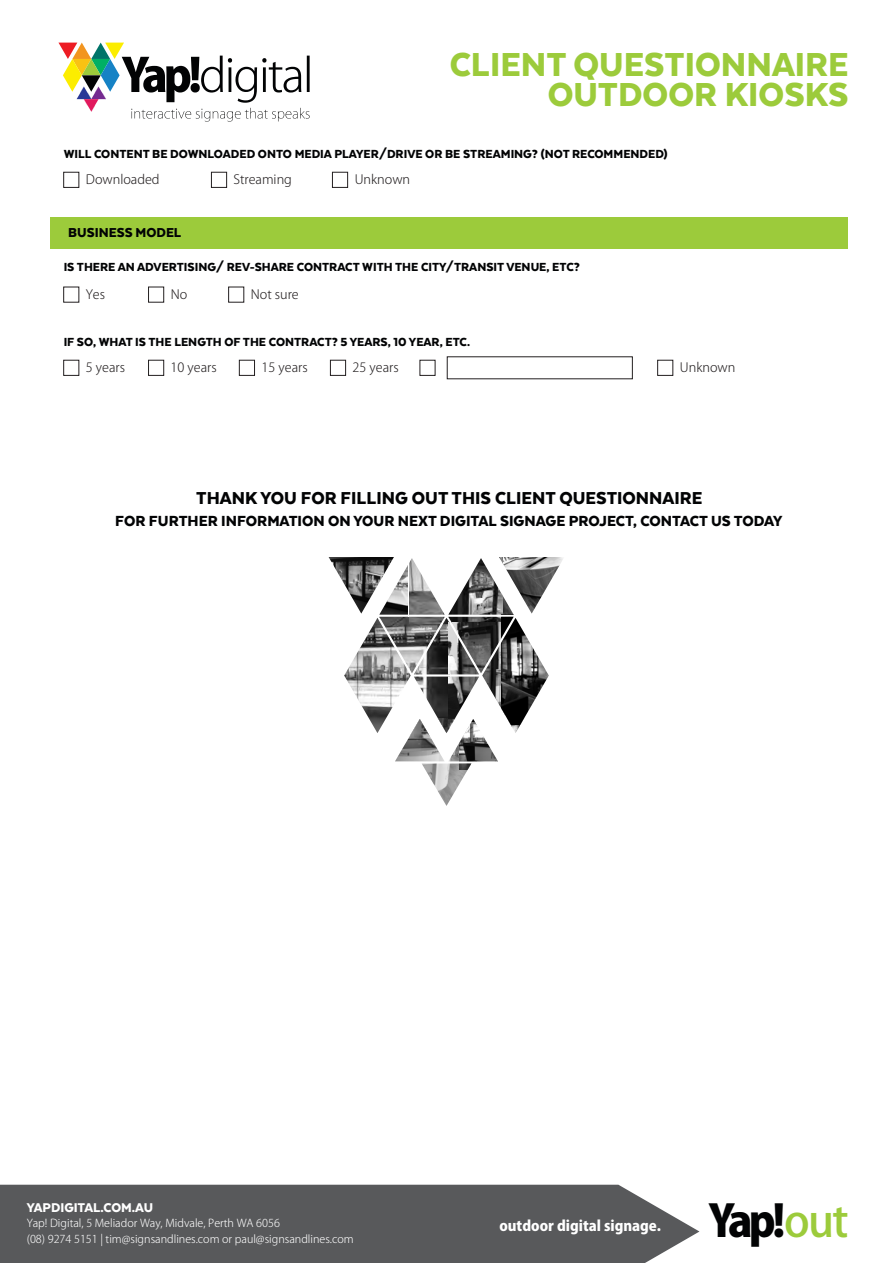
<style>
.page{position:relative;width:893px;height:1263px;background:#fff}
.page>*{position:absolute;margin:0;border:0;box-sizing:border-box;transform-origin:0 0}
.t1{font:800 43.65px "Koz Go Pro";color:#020304}
.t2{font:900 38.25px/30.6px "Texta W00";color:#9ccb3b;text-align:right}
.t3{font:900 19.95px "Texta W00";color:#020304}
.t4{font:900 16.95px "Texta W00";color:#020304}
.t5{font:900 15px "Texta W00";color:#020304}
.t6{font:900 14.7px "Texta W00";color:#fff}
.t7{font:800 14.25px "Koz Go Pro";color:#fff}
.t8{font:900 13.5px "Texta W00";color:#020304}
.t9{font:300 12.75px "Koz Go Pro";color:#231f20}
.t10{font:300 10.8px/16px "Koz Go Pro";color:#fff}
.s1{font-weight:500;color:#9ccb3b}
</style>
<div class="page">
<div style="left:63px;top:172px;width:16px;height:16px;background:#fff;border:1px solid #231f20"></div>
<div style="left:211px;top:172px;width:16px;height:16px;background:#fff;border:1px solid #231f20"></div>
<div style="left:332px;top:172px;width:16px;height:16px;background:#fff;border:1px solid #231f20"></div>
<div style="left:63px;top:287px;width:16px;height:16px;background:#fff;border:1px solid #231f20"></div>
<div style="left:148px;top:287px;width:16px;height:16px;background:#fff;border:1px solid #231f20"></div>
<div style="left:228px;top:287px;width:16px;height:16px;background:#fff;border:1px solid #231f20"></div>
<div style="left:63px;top:360px;width:16px;height:16px;background:#fff;border:1px solid #231f20"></div>
<div style="left:148px;top:360px;width:16px;height:16px;background:#fff;border:1px solid #231f20"></div>
<div style="left:239px;top:360px;width:16px;height:16px;background:#fff;border:1px solid #231f20"></div>
<div style="left:330px;top:360px;width:16px;height:16px;background:#fff;border:1px solid #231f20"></div>
<div style="left:419px;top:360px;width:16px;height:16px;background:#fff;border:1px solid #231f20"></div>
<div style="left:657px;top:360px;width:16px;height:16px;background:#fff;border:1px solid #231f20"></div>
<div style="left:50px;top:217px;width:798px;height:32px;background:#9ccb3b"></div>
<img style="left:329px;top:557px;width:79px;height:61px">
<img style="left:344px;top:618px;width:104px;height:115px">
<img style="left:502px;top:557px;width:61px;height:58px">
<img style="left:410px;top:557px;width:92px;height:66px">
<img style="left:390px;top:718px;width:78px;height:88px">
<img style="left:459px;top:721px;width:62px;height:49px">
<img style="left:448px;top:622px;width:53px;height:99px">
<svg style="left:501px;top:615px;width:48px;height:109px"></svg>
<svg style="left:58px;top:43px;width:252px;height:79px"></svg>
<div style="left:0;top:1185px;width:699px;height:78px;background:#58595b"></div>
<h2 class="t2" style="left:450px;top:48px;width:400px">CLIENT QUESTIONNAIRE<br>OUTDOOR KIOSKS</h2>
<p class="t8" style="left:64px;top:147px;width:605px">WILL CONTENT BE DOWNLOADED ONTO MEDIA PLAYER/DRIVE OR BE STREAMING? (NOT RECOMMENDED)</p>
<p class="t9" style="left:86px;top:173px;width:75px">Downloaded</p>
<p class="t9" style="left:233px;top:173px;width:60px">Streaming</p>
<p class="t9" style="left:355px;top:173px;width:57px">Unknown</p>
<p class="t5" style="left:68px;top:225px;width:115px">BUSINESS MODEL</p>
<p class="t8" style="left:64px;top:259px;width:518px">IS THERE AN ADVERTISING/ REV-SHARE CONTRACT WITH THE CITY/TRANSIT VENUE, ETC?</p>
<p class="t9" style="left:86px;top:288px;width:21px">Yes</p>
<p class="t9" style="left:171px;top:288px;width:18px">No</p>
<p class="t9" style="left:251px;top:288px;width:49px">Not sure</p>
<p class="t8" style="left:64px;top:335px;width:408px">IF SO, WHAT IS THE LENGTH OF THE CONTRACT? 5 YEARS, 10 YEAR, ETC.</p>
<p class="t9" style="left:86px;top:361px;width:41px">5 years</p>
<p class="t9" style="left:171px;top:361px;width:48px">10 years</p>
<p class="t9" style="left:262px;top:361px;width:48px">15 years</p>
<p class="t9" style="left:353px;top:361px;width:48px">25 years</p>
<p class="t9" style="left:680px;top:361px;width:57px">Unknown</p>
<h3 class="t3" style="left:196px;top:488px;width:507px">THANK YOU FOR FILLING OUT THIS CLIENT QUESTIONNAIRE</h3>
<p class="t4" style="left:115px;top:512px;width:669px">FOR FURTHER INFORMATION ON YOUR NEXT DIGITAL SIGNAGE PROJECT, CONTACT US TODAY</p>
<p class="t6" style="left:27px;top:1199px;width:128px">YAPDIGITAL.COM.AU</p>
<p class="t10" style="left:27px;top:1215px;width:328px">Yap! Digital, 5 Meliador Way, Midvale, Perth WA 6056<br>(08) 9274 5151 | tim@signsandlines.com or paul@signsandlines.com</p>
<p class="t7" style="left:499px;top:1218px;width:163px">outdoor digital signage.</p>
<h1 class="t1" style="left:709px;top:1198px;width:141px">Yap!<span class="s1">out</span></h1>
</div>
